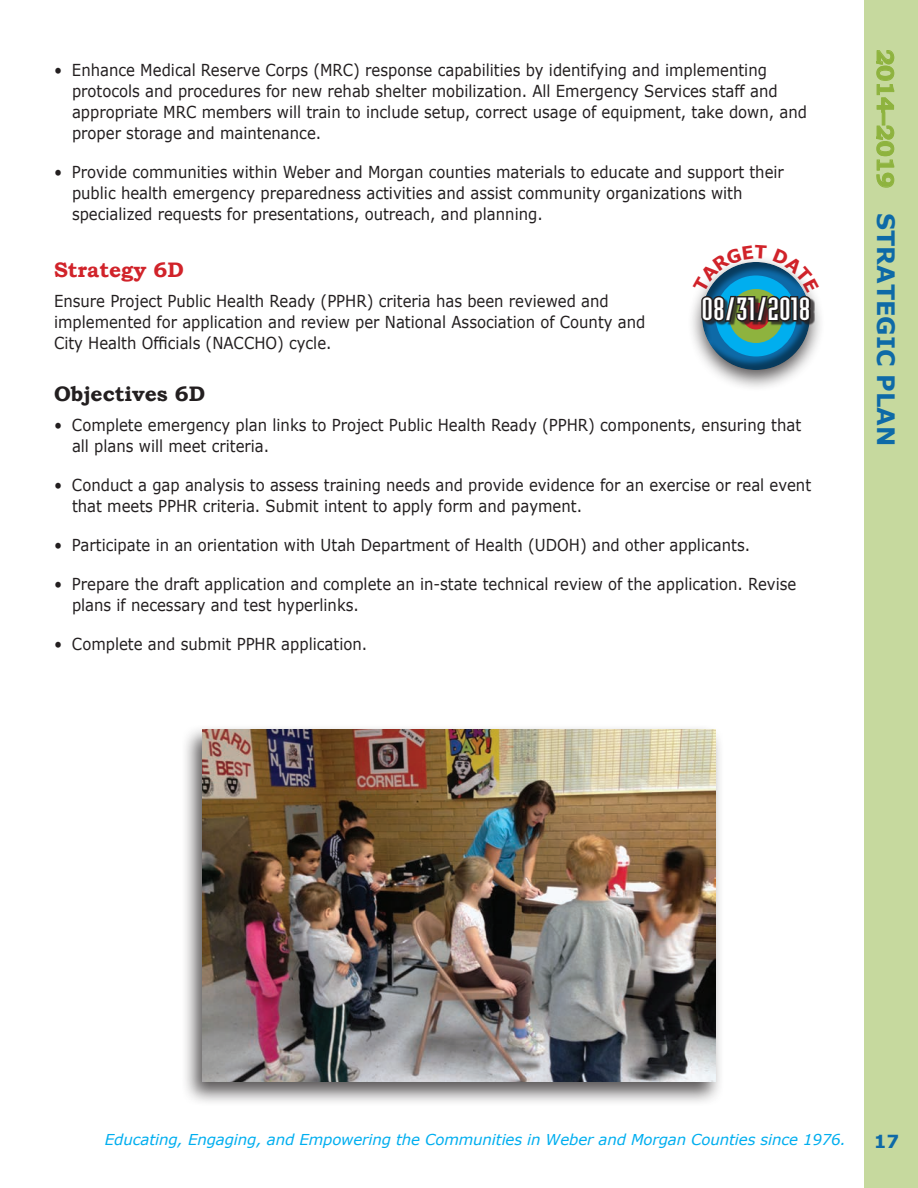
<style>
.page{position:relative;width:918px;height:1188px;background:#fff}
.page>*{position:absolute;margin:0;border:0;box-sizing:border-box;transform-origin:0 0}
.t1{font:31.5px "Industria Solid";color:#fff;scale:1.25 1}
.t2{font:700 24px "Verdana";color:#0e6aa7}
.Objective{font:700 21px "Bookman Old Style";color:#231f20}
.Strategy{font:700 21px "Bookman Old Style";color:#d1232a}
.t3{font:700 18px "Verdana";color:#0e6aa7}
.bulleted_body{font:16.5px/21px "Verdana";color:#231f20;scale:.9 1}
.body{font:16.5px/21px "Verdana";color:#231f20;scale:.9 1}
.t4{font:italic 15px "Verdana";letter-spacing:-.01em;color:#00aeef}
.s1{font-family:"Bookman Old Style";color:#8eb33e}
</style>
<div class="page">
<div style="left:687px;top:255px;width:138px;height:137px;background:#231f20;opacity:.75"></div>
<div style="left:693px;top:249px;width:126px;height:134px;background:#231f20;opacity:.5"></div>
<div style="left:716px;top:275px;width:80px;height:81px;background:#00aeef;border-radius:50%"></div>
<div style="left:729px;top:289px;width:54px;height:54px;background:#8eb33e;border-radius:50%"></div>
<div style="left:742px;top:302px;width:28px;height:27px;background:#d1232a;border-radius:50%"></div>
<div style="left:703px;top:298px;width:112px;height:28px;background:#231f20;opacity:.75"></div>
<div style="left:864px;top:0;width:54px;height:1188px;background:#c6d99e"></div>
<svg style="left:876px;top:50px;width:19px;height:138px"></svg>
<div style="left:180px;top:724px;width:544px;height:383px;background:#231f20;opacity:.75"></div>
<img style="left:202px;top:729px;width:514px;height:352px">
<svg style="left:693px;top:249px;width:126px;height:75px"></svg>
<p class="bulleted_body" style="left:72px;top:59px;width:818px;text-indent:-18px">• Enhance Medical Reserve Corps (MRC) response capabilities by identifying and implementing protocols and procedures for new rehab shelter mobilization. All Emergency Services staff and appropriate MRC members will train to include setup, correct usage of equipment, take down, and proper storage and maintenance.</p>
<p class="bulleted_body" style="left:72px;top:161px;width:793px;text-indent:-18px">• Provide communities within Weber and Morgan counties materials to educate and support their public health emergency preparedness activities and assist community organizations with specialized requests for presentations, outreach, and planning.</p>
<p class="Strategy" style="left:54px;top:257px;width:131px">Strategy 6D</p>
<p class="body" style="left:54px;top:290px;width:659px">Ensure Project Public Health Ready (PPHR) criteria has been reviewed and implemented for application and review per National Association of County and<br>City Health Officials (NACCHO) cycle.</p>
<p class="Objective" style="left:54px;top:381px;width:153px">Objectives 6D</p>
<p class="bulleted_body" style="left:72px;top:414px;width:812px;text-indent:-18px">• Complete emergency plan links to Project Public Health Ready (PPHR) components, ensuring that all plans will meet criteria.</p>
<p class="bulleted_body" style="left:72px;top:474px;width:823px;text-indent:-18px">• Conduct a gap analysis to assess training needs and provide evidence for an exercise or real event that meets PPHR criteria. Submit intent to apply form and payment.</p>
<p class="bulleted_body" style="left:54px;top:534px;width:775px">• Participate in an orientation with Utah Department of Health (UDOH) and other applicants.</p>
<p class="bulleted_body" style="left:72px;top:573px;width:806px;text-indent:-18px">• Prepare the draft application and complete an in-state technical review of the application. Revise plans if necessary and test hyperlinks.</p>
<p class="bulleted_body" style="left:54px;top:633px;width:350px">• Complete and submit PPHR application.</p>
<p class="t1" style="left:701px;top:292px;width:89px">08/31/2018</p>
<p class="t2" style="left:903px;top:50px;width:398px;rotate:90deg"><span class="s1">2014–2019</span> STRATEGIC PLAN</p>
<p class="t4" style="left:105px;top:1130px;width:743px">Educating, Engaging, and Empowering the Communities in Weber and Morgan Counties since 1976.</p>
<p class="t3" style="left:874px;top:1128px;width:27px">17</p>
</div>
